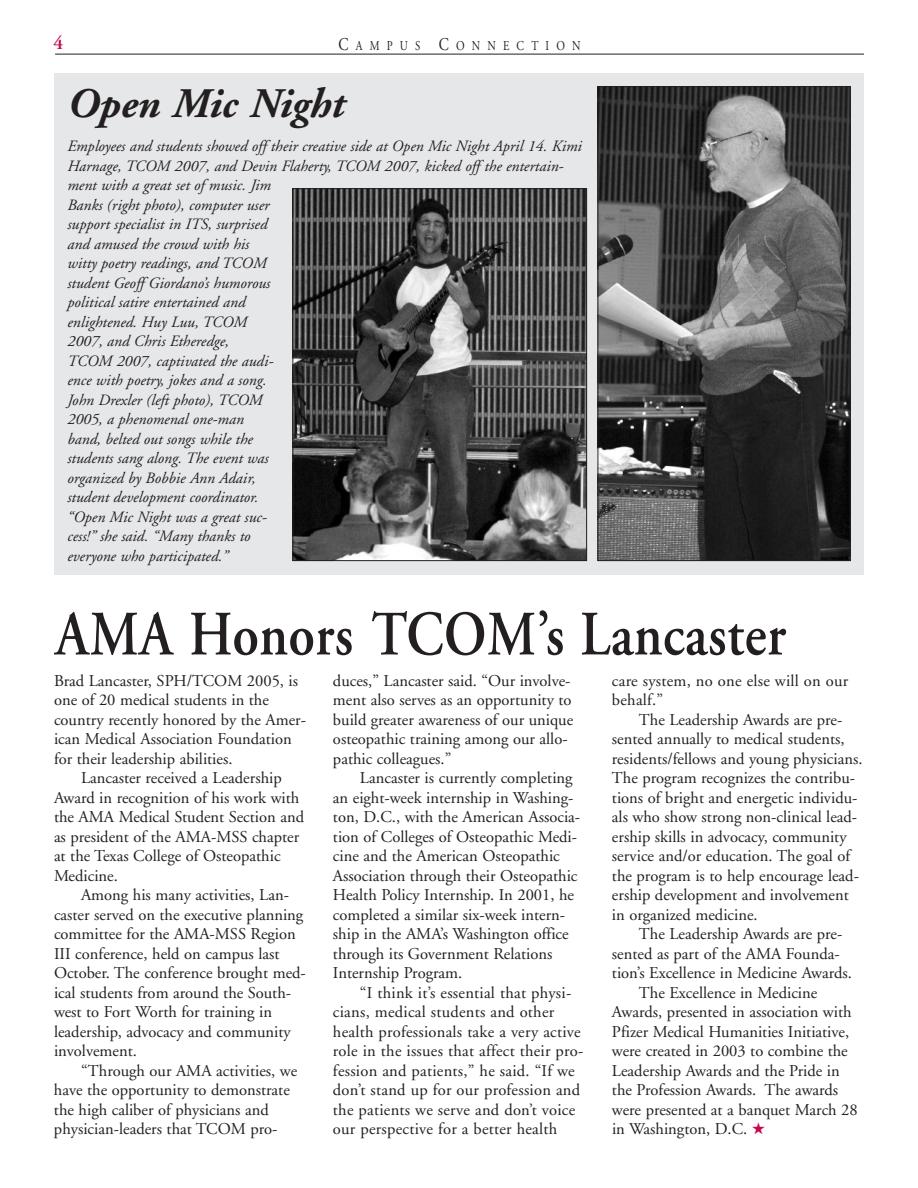
<style>
.page{position:relative;width:918px;height:1188px;background:#fff}
.page>*{position:absolute;margin:0;border:0;box-sizing:border-box;transform-origin:0 0}
.t1{font:600 63px "Adobe Garamond";letter-spacing:.01em;color:#231f20;scale:.85 1}
.t2{font:italic 700 42px "Adobe Garamond";color:#231f20}
.t3{font:600 19.5px "Adobe Garamond";color:#c50750}
.t4{font:16.5px/19.5px "Adobe Garamond";color:#231f20}
.t5{font:italic 15.75px/19.5px "Adobe Garamond";color:#231f20}
.t6{font:13.5px "Adobe Garamond";letter-spacing:.665em;color:#231f20;scale:.8 1}
.s1{font-size:18px}
.s2{color:#c50750}
</style>
<div class="page">
<div style="left:54px;top:73px;width:810px;height:501px;background:#e6e7e9"></div>
<img style="left:600px;top:88px;width:248px;height:471px">
<div style="left:598px;top:86px;width:252px;height:475px;border:1px solid #231f20"></div>
<hr style="left:55px;top:54px;width:809px;height:1px;background:#231f20">
<img style="left:294px;top:190px;width:291px;height:369px">
<div style="left:292px;top:188px;width:295px;height:373px;border:1px solid #231f20"></div>
<p class="t3" style="left:54px;top:36px;width:11px">4</p>
<p class="t6" style="left:339px;top:40px;width:304px"><span class="s1">C</span>AMPUS <span class="s1">C</span>ONNECTION</p>
<h2 class="t2" style="left:68px;top:87px;width:279px">Open Mic Night</h2>
<p class="t5" style="left:68px;top:138px;width:516px">Employees and students showed off their creative side at Open Mic Night April 14. Kimi Harnage, TCOM 2007, and Devin Flaherty, TCOM 2007, kicked off the entertain&shy;ment with a great set of music. Jim<br>Banks (right photo), computer user<br>support specialist in ITS, surprised<br>and amused the crowd with his<br>witty poetry readings, and TCOM<br>student Geoff Giordano’s humorous<br>political satire entertained and<br>enlightened. Huy Luu, TCOM<br>2007, and Chris Etheredge,<br>TCOM 2007, captivated the audi-<br>ence with poetry, jokes and a song.<br>John Drexler (left photo), TCOM<br>2005, a phenomenal one-man<br>band, belted out songs while the<br>students sang along. The event was<br>organized by Bobbie Ann Adair,<br>student development coordinator.<br>“Open Mic Night was a great suc-<br>cess!” she said. “Many thanks to<br>everyone who participated.”</p>
<h1 class="t1" style="left:56px;top:609px;width:861px">AMA Honors TCOM’s Lancaster</h1>
<p class="t4" style="left:54px;top:672px;width:253px">Brad Lancaster, SPH/TCOM 2005, is one of 20 medical students in the country recently honored by the Amer&shy;ican Medical Association Foundation for their leadership abilities.</p>
<p class="t4" style="left:54px;top:769px;width:252px;text-indent:27px">Lancaster received a Leadership<br>Award in recognition of his work with the AMA Medical Student Section and as president of the AMA-MSS chapter at the Texas College of Osteopathic<br>Medicine.</p>
<p class="t4" style="left:54px;top:886px;width:253px;text-indent:27px">Among his many activities, Lan&shy;caster served on the executive planning committee for the AMA-MSS Region III conference, held on campus last October. The conference brought med&shy;ical students from around the South&shy;west to Fort Worth for training in leadership, advocacy and community involvement.</p>
<p class="t4" style="left:54px;top:1062px;width:245px;text-indent:27px">“Through our AMA activities, we have the opportunity to demonstrate the high caliber of physicians and physician-leaders that TCOM pro-</p>
<p class="t4" style="left:333px;top:672px;width:242px">duces,” Lancaster said. “Our involve&shy;ment also serves as an opportunity to build greater awareness of our unique osteopathic training among our allo&shy;pathic colleagues.”</p>
<p class="t4" style="left:333px;top:769px;width:249px;text-indent:27px">Lancaster is currently completing an eight-week internship in Washing&shy;ton, D.C., with the American Associa&shy;tion of Colleges of Osteopathic Medi&shy;cine and the American Osteopathic Association through their Osteopathic Health Policy Internship. In 2001, he completed a similar six-week intern&shy;ship in the AMA’s Washington office through its Government Relations Internship Program.</p>
<p class="t4" style="left:333px;top:984px;width:252px;text-indent:27px">“I think it’s essential that physi&shy;cians, medical students and other health professionals take a very active role in the issues that affect their pro&shy;fession and patients,” he said. “If we don’t stand up for our profession and the patients we serve and don’t voice our perspective for a better health</p>
<p class="t4" style="left:612px;top:672px;width:238px">care system, no one else will on our behalf.”</p>
<p class="t4" style="left:612px;top:711px;width:252px;text-indent:27px">The Leadership Awards are pre&shy;sented annually to medical students, residents/fellows and young physicians.<br>The program recognizes the contribu&shy;tions of bright and energetic individu&shy;als who show strong non-clinical lead&shy;ership skills in advocacy, community service and/or education. The goal of the program is to help encourage lead&shy;ership development and involvement in organized medicine.</p>
<p class="t4" style="left:639px;top:925px;width:205px">The Leadership Awards are pre-</p>
<p class="t4" style="left:612px;top:945px;width:229px">sented as part of the AMA Founda-</p>
<p class="t4" style="left:612px;top:964px;width:241px">tion’s Excellence in Medicine Awards.</p>
<p class="t4" style="left:639px;top:984px;width:180px">The Excellence in Medicine</p>
<p class="t4" style="left:612px;top:1003px;width:241px">Awards, presented in association with</p>
<p class="t4" style="left:612px;top:1023px;width:239px">Pfizer Medical Humanities Initiative,</p>
<p class="t4" style="left:612px;top:1042px;width:237px">were created in 2003 to combine the</p>
<p class="t4" style="left:612px;top:1062px;width:229px">Leadership Awards and the Pride in</p>
<p class="t4" style="left:612px;top:1081px;width:228px">the Profession Awards. The awards</p>
<p class="t4" style="left:612px;top:1101px;width:247px">were presented at a banquet March 28</p>
<p class="t4" style="left:612px;top:1120px;width:155px">in Washington, D.C. <span class="s2">★</span></p>
</div>
